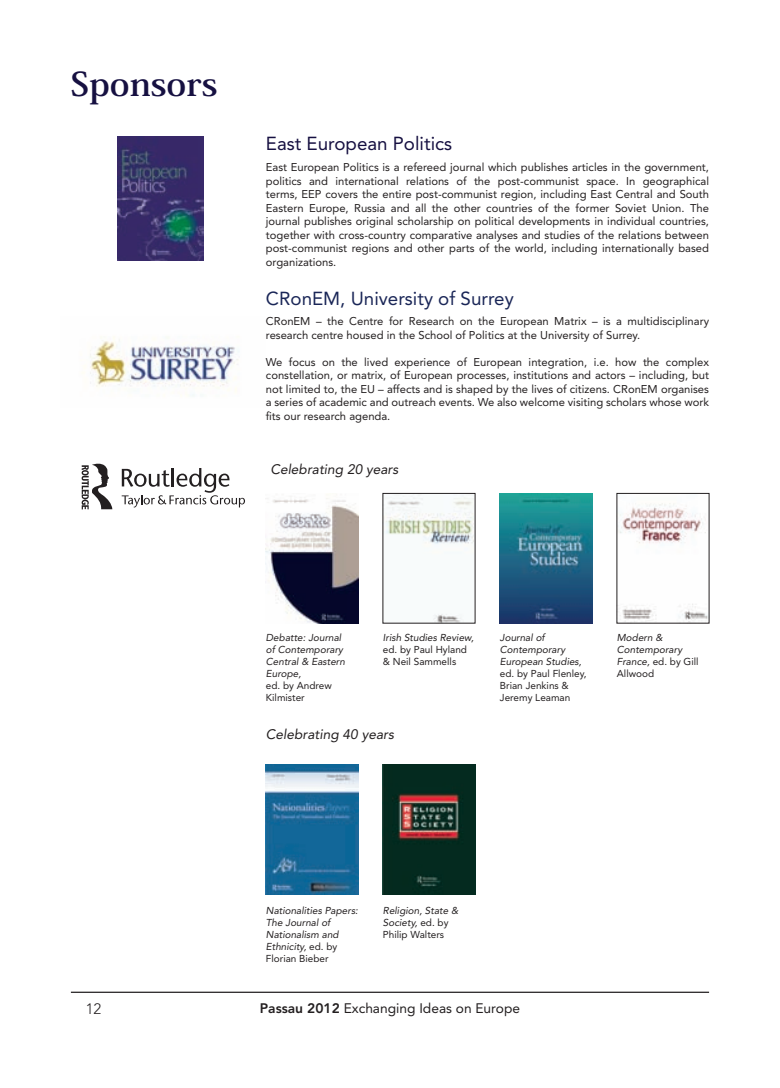
<style>
.page{position:relative;width:780px;height:1088px;background:#fff}
.page>*{position:absolute;margin:0;border:0;box-sizing:border-box;transform-origin:0 0}
.t1{font:700 32.5px "Koz Min Pro";color:#161041;scale:1.07 1}
.t2{font:18.75px "Avenir LT Std";color:#1a2657}
.t3{font:18.75px "Avenir LT Std";color:#161041}
.t4{font:300 15px "Avenir LT Std";color:#231f20}
.t5{font:italic 13.75px "Avenir LT Std";color:#231f20}
.t6{font:13.75px "Avenir LT Std";color:#231f20}
.t7{font:11.25px/13.5px "Avenir LT Std";color:#231f20;text-align:justify}
.t8{font:italic 10px/12px "Avenir LT Std";color:#231f20}
.t9{font:10px/12px "Avenir LT Std";color:#231f20}
.s1{font-style:normal}
.s2{font-weight:800}
</style>
<div class="page">
<hr style="left:71px;top:991px;width:638px;height:2px;background:#231f20">
<img style="left:90px;top:337px;width:149px;height:59px">
<img style="left:266px;top:496px;width:92px;height:127px">
<svg style="left:122px;top:468px;width:123px;height:39px"></svg>
<svg style="left:82px;top:464px;width:30px;height:45px"></svg>
<img style="left:385px;top:495px;width:88px;height:126px">
<img style="left:500px;top:493px;width:92px;height:130px">
<img style="left:618px;top:503px;width:89px;height:118px">
<img style="left:266px;top:764px;width:92px;height:130px">
<img style="left:383px;top:764px;width:92px;height:130px">
<img style="left:117px;top:137px;width:86px;height:124px">
<h1 class="t1" style="left:71px;top:61px;width:138px">Sponsors</h1>
<h2 class="t3" style="left:266px;top:133px;width:188px">East European Politics</h2>
<p class="t7" style="left:266px;top:160px;width:444px">East European Politics is a refereed journal which publishes articles in the government, politics and international relations of the post-communist space. In geographical terms, EEP covers the entire post-communist region, including East Central and South Eastern Europe, Russia and all the other countries of the former Soviet Union. The journal publishes original scholarship on political developments in individual countries, together with cross-country comparative analyses and studies of the relations between post-communist regions and other parts of the world, including internationally based organizations.</p>
<h2 class="t2" style="left:266px;top:287px;width:249px">CRonEM, University of Surrey</h2>
<p class="t7" style="left:266px;top:314px;width:444px">CRonEM – the Centre for Research on the European Matrix – is a multidisciplinary research centre housed in the School of Politics at the University of Surrey.</p>
<p class="t7" style="left:266px;top:355px;width:444px">We focus on the lived experience of European integration, i.e. how the complex constellation, or matrix, of European processes, institutions and actors – including, but not limited to, the EU – affects and is shaped by the lives of citizens. CRonEM organises a series of academic and outreach events. We also welcome visiting scholars whose work fits our research agenda.</p>
<p class="t5" style="left:270px;top:461px;width:129px">Celebrating 20 years</p>
<p class="t8" style="left:266px;top:632px;width:81px">Debatte: Journal of Contemporary<br>Central &amp; Eastern<br>Europe,</p>
<p class="t9" style="left:266px;top:680px;width:67px">ed. by Andrew<br>Kilmister</p>
<p class="t8" style="left:383px;top:632px;width:92px">Irish Studies Review,</p>
<p class="t9" style="left:383px;top:644px;width:86px">ed. by Paul Hyland &amp; Neil Sammells</p>
<p class="t5" style="left:266px;top:726px;width:129px">Celebrating 40 years</p>
<p class="t8" style="left:500px;top:632px;width:83px">Journal of<br>Contemporary<br>European Studies,</p>
<p class="t9" style="left:500px;top:668px;width:88px">ed. by Paul Flenley,<br>Brian Jenkins &amp;<br>Jeremy Leaman</p>
<p class="t8" style="left:617px;top:632px;width:83px">Modern &amp;<br>Contemporary<br>France, <span class="s1">ed. by Gill<br>Allwood</span></p>
<p class="t8" style="left:266px;top:904px;width:94px">Nationalities Papers:<br>The Journal of<br>Nationalism and<br>Ethnicity, <span class="s1">ed. by<br>Florian Bieber</span></p>
<p class="t8" style="left:383px;top:904px;width:77px">Religion, State &amp;<br>Society, <span class="s1">ed. by<br>Philip Walters</span></p>
<h3 class="t4" style="left:86px;top:1000px;width:17px">12</h3>
<p class="t6" style="left:260px;top:1000px;width:262px"><span class="s2">Passau 2012</span> Exchanging Ideas on Europe</p>
</div>
